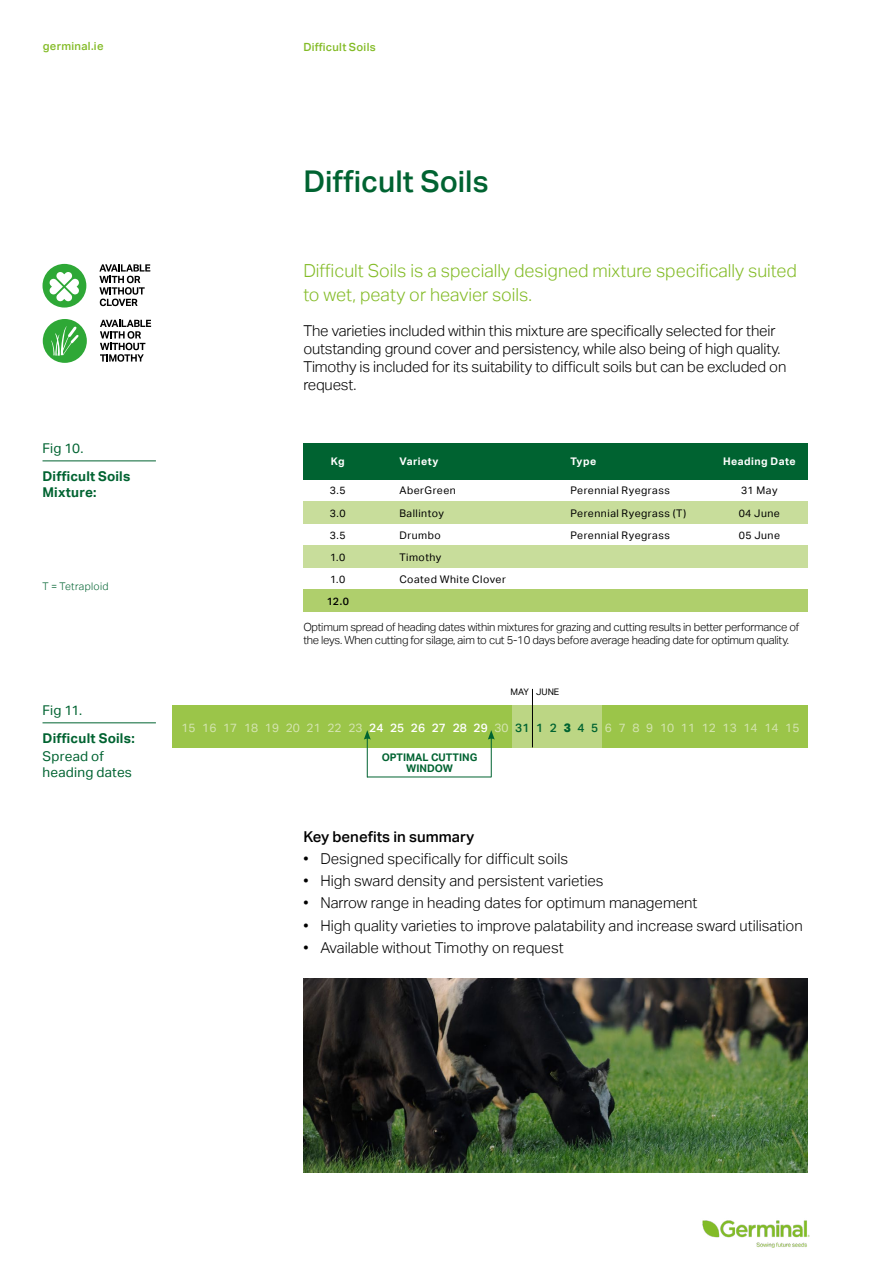
<style>
.page{position:relative;width:893px;height:1263px;background:#fff}
.page>*{position:absolute;margin:0;border:0;box-sizing:border-box;transform-origin:0 0}
.t1{font:500 30px "Aktiv Grotesk";color:#006331}
.t2{font:300 18px/24px "Aktiv Grotesk";color:#83bb26}
.t3{font:300 15px/18px "Aktiv Grotesk";letter-spacing:-.01em;color:#000}
.t4{font:500 15px "Aktiv Grotesk";color:#000}
.t5{font:700 13.5px/15.8px "Aktiv Grotesk";letter-spacing:.015em;color:#006331}
.t6{font:13.5px/15.8px "Aktiv Grotesk";letter-spacing:.015em;color:#006331}
.t7{font:12px "Aktiv Grotesk";color:#d4e4b0}
.t8{font:300 11.25px/12.8px "Aktiv Grotesk";letter-spacing:-.02em;color:#000}
.t9{font:500 11.25px "Aktiv Grotesk";letter-spacing:.025em;color:#83bb26}
.t10{font:10.5px "Aktiv Grotesk";letter-spacing:.05em;color:#000}
.t11{font:700 10.5px "Aktiv Grotesk";letter-spacing:.045em;color:#fff}
.t12{font:700 10.5px/10.5px "Aktiv Grotesk";color:#006331;text-align:center}
.t13{font:300 10.5px "Aktiv Grotesk";letter-spacing:.03em;color:#006331}
.t14{font:500 10.5px "Aktiv Grotesk";color:#000}
.t15{font:9px "Aktiv Grotesk";color:#000}
.s1{font-weight:500;color:#fff}
.s2{font-weight:500;color:#006331}
.s3{font-weight:800;color:#006331}
</style>
<div class="page">
<div style="left:303px;top:590px;width:505px;height:22px;background:#afcf6c"></div>
<div style="left:303px;top:502px;width:505px;height:22px;background:#c8dd9b"></div>
<div style="left:303px;top:546px;width:505px;height:22px;background:#c8dd9b"></div>
<div style="left:303px;top:443px;width:505px;height:36px;background:#006331"></div>
<hr style="left:43px;top:460px;width:113px;height:1px;background:#006331">
<hr style="left:43px;top:722px;width:113px;height:1px;background:#006331">
<div style="left:173px;top:705px;width:635px;height:42px;background:#9bc549"></div>
<div style="left:512px;top:705px;width:90px;height:42px;background:#bcd684"></div>
<hr style="left:532px;top:689px;width:1px;height:58px;background:#000">
<img style="left:303px;top:978px;width:505px;height:194px">
<hr style="left:367px;top:737px;width:1px;height:40px;background:#006331">
<svg style="left:364px;top:730px;width:7px;height:10px"></svg>
<hr style="left:491px;top:737px;width:1px;height:40px;background:#006331">
<svg style="left:488px;top:730px;width:7px;height:10px"></svg>
<hr style="left:367px;top:777px;width:124px;height:1px;background:#006331">
<svg style="left:99px;top:264px;width:51px;height:42px"></svg>
<div style="left:43px;top:264px;width:43px;height:44px;background:#2ea836;border-radius:50%"></div>
<svg style="left:49px;top:272px;width:30px;height:29px"></svg>
<svg style="left:100px;top:320px;width:51px;height:42px"></svg>
<div style="left:43px;top:319px;width:44px;height:44px;background:#2ea836;border-radius:50%"></div>
<svg style="left:51px;top:326px;width:28px;height:30px"></svg>
<img style="left:702px;top:1220px;width:108px;height:28px">
<p class="t9" style="left:43px;top:40px;width:62px">germinal.ie</p>
<p class="t6" style="left:43px;top:440px;width:42px">Fig 10.</p>
<p class="t5" style="left:43px;top:469px;width:89px">Difficult Soils<br>Mixture:</p>
<p class="t13" style="left:43px;top:580px;width:68px">T = Tetraploid</p>
<p class="t6" style="left:43px;top:702px;width:41px">Fig 11.</p>
<p class="t5" style="left:43px;top:731px;width:94px">Difficult Soils:</p>
<p class="t6" style="left:43px;top:748px;width:91px">Spread of heading dates</p>
<p class="t9" style="left:303px;top:40px;width:74px">Difficult Soils</p>
<h1 class="t1" style="left:303px;top:164px;width:187px">Difficult Soils</h1>
<p class="t2" style="left:303px;top:258px;width:495px">Difficult Soils is a specially designed mixture specifically suited to wet, peaty or heavier soils.</p>
<p class="t3" style="left:303px;top:321px;width:485px">The varieties included within this mixture are specifically selected for their outstanding ground cover and persistency, while also being of high quality.<br>Timothy is included for its suitability to difficult soils but can be excluded on request.</p>
<p class="t11" style="left:331px;top:455px;width:15px">Kg</p>
<p class="t11" style="left:399px;top:455px;width:41px">Variety</p>
<p class="t11" style="left:570px;top:455px;width:27px">Type</p>
<p class="t11" style="left:723px;top:455px;width:74px">Heading Date</p>
<p class="t10" style="left:330px;top:484px;width:17px">3.5</p>
<p class="t10" style="left:399px;top:484px;width:58px">AberGreen</p>
<p class="t10" style="left:570px;top:484px;width:101px">Perennial Ryegrass</p>
<p class="t10" style="left:741px;top:484px;width:38px">31 May</p>
<p class="t10" style="left:330px;top:507px;width:17px">3.0</p>
<p class="t10" style="left:399px;top:507px;width:46px">Ballintoy</p>
<p class="t10" style="left:570px;top:507px;width:117px">Perennial Ryegrass (T)</p>
<p class="t10" style="left:739px;top:507px;width:43px">04 June</p>
<p class="t10" style="left:330px;top:529px;width:17px">3.5</p>
<p class="t10" style="left:399px;top:529px;width:43px">Drumbo</p>
<p class="t10" style="left:570px;top:529px;width:101px">Perennial Ryegrass</p>
<p class="t10" style="left:739px;top:529px;width:43px">05 June</p>
<p class="t10" style="left:330px;top:551px;width:17px">1.0</p>
<p class="t10" style="left:399px;top:551px;width:44px">Timothy</p>
<p class="t10" style="left:330px;top:573px;width:17px">1.0</p>
<p class="t10" style="left:399px;top:573px;width:108px">Coated White Clover</p>
<p class="t14" style="left:327px;top:596px;width:24px">12.0</p>
<p class="t8" style="left:303px;top:621px;width:497px">Optimum spread of heading dates within mixtures for grazing and cutting results in better performance of the leys. When cutting for silage, aim to cut 5-10 days before average heading date for optimum quality.</p>
<p class="t15" style="left:511px;top:687px;width:50px">MAY JUNE</p>
<p class="t7" style="left:181px;top:720px;width:619px">15 16 17 18 19 20 21 22 23 <span class="s1">24 25 26 27 28 29</span> 30 <span class="s2">31 1 2</span> <span class="s3">3</span> <span class="s2">4 5</span> 6 7 8 9 10 11 12 13 14 14 15</p>
<p class="t12" style="left:382px;top:752px;width:97px">OPTIMAL CUTTING<br>WINDOW</p>
<p class="t4" style="left:303px;top:828px;width:173px">Key benefits in summary</p>
<p class="t3" style="left:303px;top:850px;width:266px">• Designed specifically for difficult soils</p>
<p class="t3" style="left:303px;top:872px;width:302px">• High sward density and persistent varieties</p>
<p class="t3" style="left:303px;top:894px;width:396px">• Narrow range in heading dates for optimum management</p>
<p class="t3" style="left:303px;top:916px;width:501px">• High quality varieties to improve palatability and increase sward utilisation</p>
<p class="t3" style="left:303px;top:939px;width:262px">• Available without Timothy on request</p>
</div>
